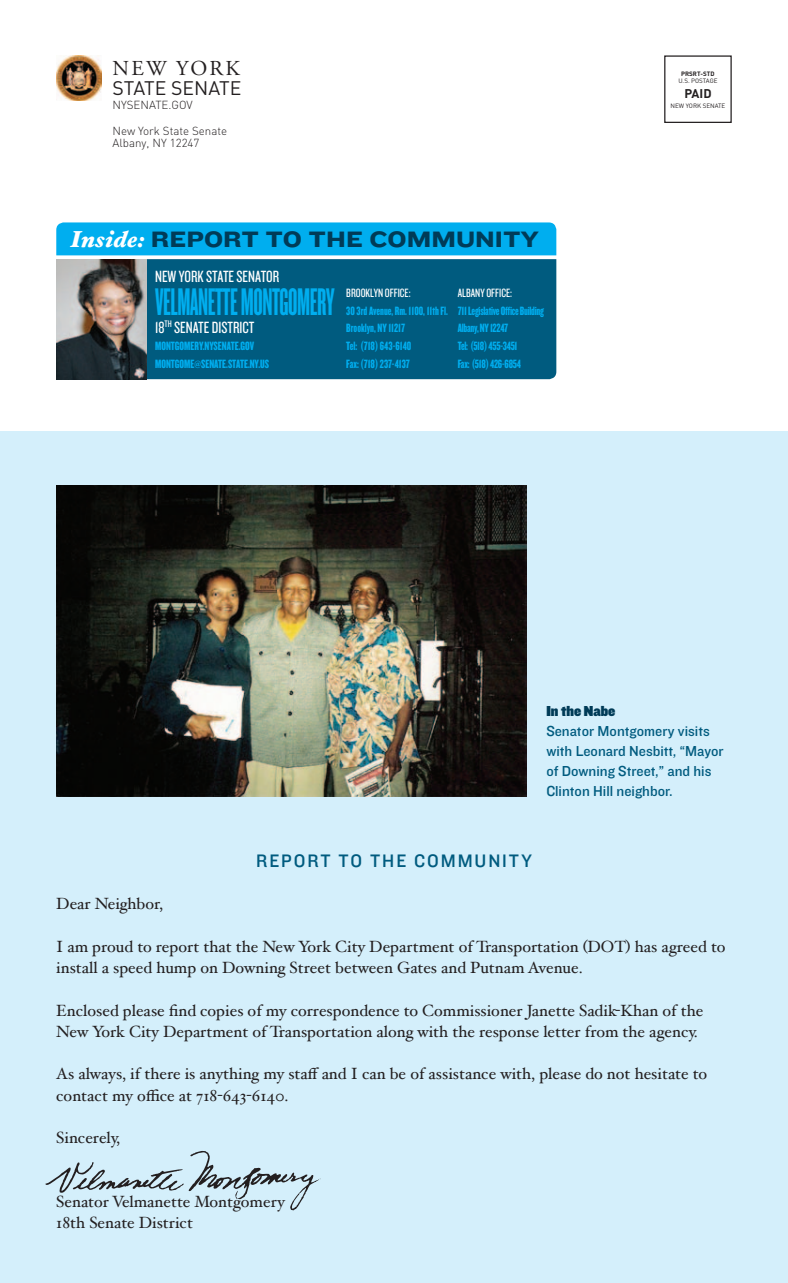
<style>
.page{position:relative;width:788px;height:1283px;background:#fff}
.page>*{position:absolute;margin:0;border:0;box-sizing:border-box;transform-origin:0 0}
.t1{font:40px "Knockout HTF66 Full Flyweight";letter-spacing:-.01em;color:#00aeef}
.t2{font:23.12px "Knockout HTF53 Heviweight";color:#003b57}
.t3{font:21.25px "Adobe Garamond Pro";letter-spacing:.11em;color:#231f20}
.t4{font:19.38px "DIN";color:#231f20}
.t5{font:18.75px "Knockout HTF31 Junior Middlewt";letter-spacing:.1em;color:#005b7f}
.t6{font:16.88px "Knockout HTF28 Junior Featherwt";color:#fff}
.t7{font:16.25px/21.2px "Hoefler Text";color:#231f20}
.t8{font:15px/20px "Knockout HTF31 Junior Middlewt";color:#005b7f}
.t9{font:15px "Knockout HTF91 Ultmt Middlewt";color:#003b57}
.t10{font:12.5px/17.5px "Knockout HTF68 Full Featherwt";color:#00aeef}
.t11{font:12.5px/17.5px "Knockout HTF68 Full Featherwt";letter-spacing:-.02em;color:#00aeef}
.t12{font:12.5px "Knockout HTF28 Junior Featherwt";color:#fff}
.t13{font:700 12.5px "DIN";color:#231f20}
.t14{font:300 11.5px/12.5px "DIN";color:#231f20}
.t15{font:6.25px "DIN";color:#231f20}
.t16{font:700 6.25px "DIN";color:#231f20}
.s1{font-family:"Hoefler Text";font-weight:900;font-style:italic;color:#fff}
</style>
<div class="page">
<div style="left:0;top:431px;width:788px;height:851px;background:#d4effb"></div>
<div style="left:664px;top:55px;width:67px;height:68px;border:1px solid #231f20"></div>
<img style="left:56px;top:55px;width:45px;height:45px">
<div style="left:146px;top:259px;width:410px;height:120px;background:#005b7f"></div>
<img style="left:56px;top:259px;width:90px;height:120px">
<div style="left:56px;top:222px;width:500px;height:33px;background:#00aeef"></div>
<svg style="left:45px;top:1150px;width:276px;height:60px"></svg>
<img style="left:57px;top:485px;width:469px;height:311px">
<h3 class="t3" style="left:113px;top:56px;width:129px">NEW YORK</h3>
<p class="t4" style="left:113px;top:76px;width:130px">STATE SENATE</p>
<p class="t14" style="left:113px;top:98px;width:82px">NYSENATE.GOV</p>
<p class="t14" style="left:113px;top:124px;width:116px">New York State Senate<br>Albany, NY 12247</p>
<h2 class="t2" style="left:70px;top:227px;width:470px"><span class="s1">Inside:</span> REPORT TO THE COMMUNITY</h2>
<p class="t6" style="left:155px;top:268px;width:126px">NEW YORK STATE SENATOR</p>
<p class="t6" style="left:155px;top:319px;width:101px">18<sup>TH</sup> SENATE DISTRICT</p>
<p class="t10" style="left:155px;top:338px;width:115px">MONTGOMERY.NYSENATE.GOV<br>MONTGOME@SENATE.STATE.NY.US</p>
<h1 class="t1" style="left:155px;top:282px;width:181px">VELMANETTE MONTGOMERY</h1>
<p class="t12" style="left:346px;top:287px;width:66px">BROOKLYN OFFICE:</p>
<p class="t10" style="left:346px;top:302px;width:103px">30 3rd Avenue, Rm. 1100, 11th Fl.<br>Brooklyn, NY 11217<br>Tel: (718) 643-6140<br>Fax: (718) 237-4137</p>
<p class="t12" style="left:458px;top:287px;width:56px">ALBANY OFFICE:</p>
<p class="t11" style="left:458px;top:302px;width:88px">711 Legislative Office Building<br>Albany, NY 12247<br>Tel: (518) 455-3451<br>Fax: (518) 426-6854</p>
<p class="t16" style="left:681px;top:69px;width:35px">PRSRT-STD</p>
<p class="t15" style="left:678px;top:77px;width:41px">U.S. POSTAGE</p>
<p class="t13" style="left:684px;top:85px;width:29px">PAID</p>
<p class="t15" style="left:670px;top:102px;width:56px">NEW YORK SENATE</p>
<p class="t9" style="left:546px;top:703px;width:70px">In the Nabe</p>
<p class="t8" style="left:546px;top:722px;width:179px">Senator Montgomery visits with Leonard Nesbitt, “Mayor of Downing Street,” and his<br>Clinton Hill neighbor.</p>
<p class="t5" style="left:256px;top:850px;width:277px">REPORT TO THE COMMUNITY</p>
<p class="t7" style="left:56px;top:893px;width:108px">Dear Neighbor,</p>
<p class="t7" style="left:56px;top:935px;width:670px">I am proud to report that the New York City Department of Transportation (DOT) has agreed to install a speed hump on Downing Street between Gates and Putnam Avenue.</p>
<p class="t7" style="left:56px;top:999px;width:648px">Enclosed please find copies of my correspondence to Commissioner Janette Sadik-Khan of the<br>New York City Department of Transportation along with the response letter from the agency.</p>
<p class="t7" style="left:56px;top:1063px;width:652px">As always, if there is anything my staff and I can be of assistance with, please do not hesitate to contact my office at 718-643-6140.</p>
<p class="t7" style="left:56px;top:1126px;width:65px">Sincerely,</p>
<p class="t7" style="left:56px;top:1190px;width:230px">Senator Velmanette Montgomery<br>18th Senate District</p>
</div>
